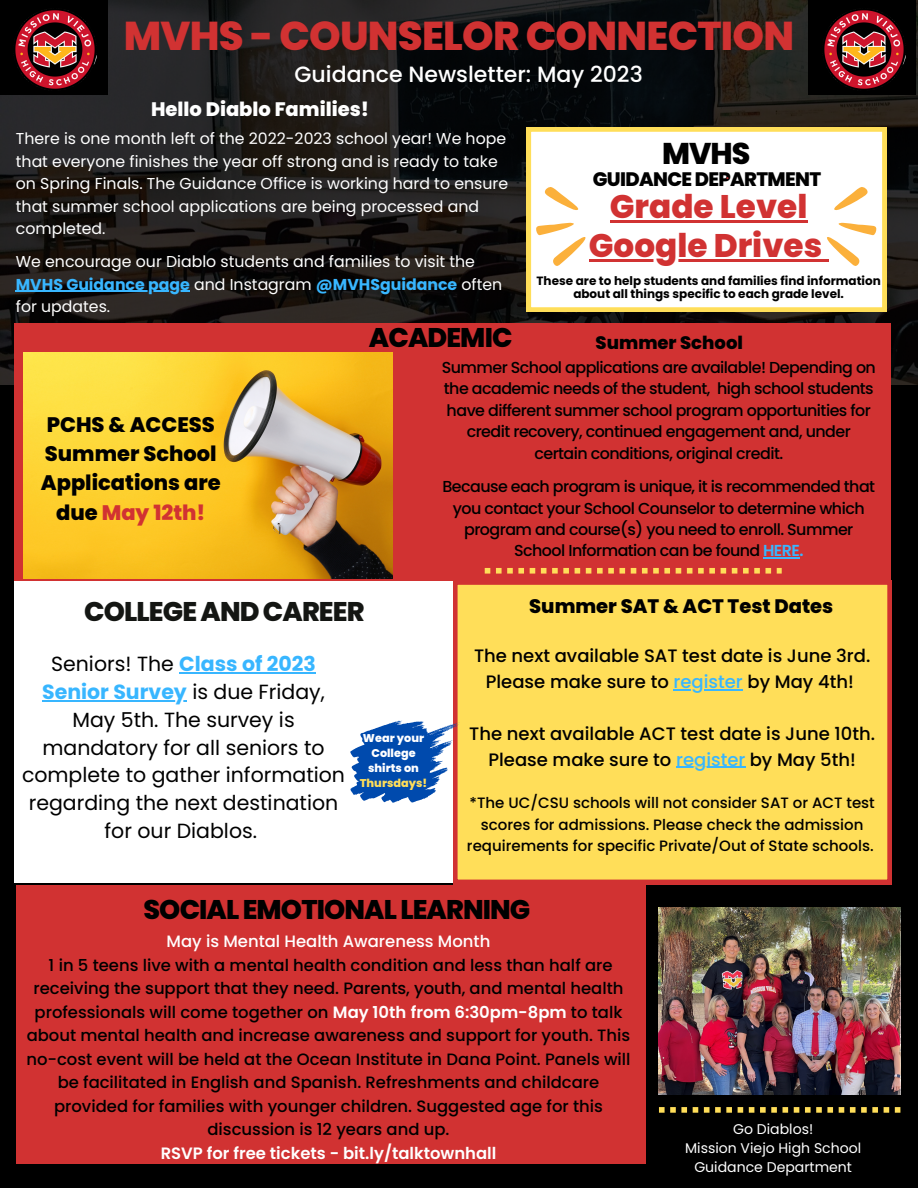
<style>
.page{position:relative;width:918px;height:1188px;background:#000}
.page>*{position:absolute;margin:0;border:0;box-sizing:border-box;transform-origin:0 0}
.t1{font:800 40.2px "Poppins";letter-spacing:-.02em;color:#d13232}
.t2{font:800 32.7px/39.3px "Poppins";color:#d13232;text-align:center}
.t3{font:800 30px "Poppins";color:#000}
.t4{font:800 27px "Poppins";letter-spacing:-.035em;color:#000}
.t5{font:800 27px "Poppins";letter-spacing:-.035em;color:#141613}
.t6{font:500 22.05px "Poppins";color:#fff}
.t7{font:800 21px/29.2px "Poppins";color:#000;text-align:center}
.t8{font:20.55px/27.8px "Poppins";color:#000;text-align:center}
.t9{font:800 19.5px "Poppins";letter-spacing:-.015em;color:#000}
.t10{font:800 19.5px "Poppins";color:#fff}
.t11{font:800 19.5px "Poppins";letter-spacing:-.035em;color:#000}
.t12{font:500 18px/25.8px "Poppins";color:#000;text-align:center}
.t13{font:800 18px "Poppins";color:#000}
.t14{font:500 16.5px/23.5px "Poppins";color:#000;text-align:center}
.t15{font:600 16.5px "Poppins";color:#fff}
.t16{font:500 16.5px "Poppins";color:#fff}
.t17{font:500 15.9px/21.3px "Poppins";letter-spacing:-.035em;color:#000;text-align:center}
.t18{font:15.75px/22.5px "Poppins";color:#fff}
.t19{font:500 15px/21.3px "Poppins";color:#000;text-align:center}
.t20{font:14.1px/18.8px "Poppins";color:#fff;text-align:center}
.t21{font:700 12px/13px "Poppins";color:#000;text-align:center}
.t22{font:800 11.25px/15px "Poppins";color:#fff;text-align:center}
.t23{font:800 11.25px "Poppins";color:#ffde59}
.t24{font:700 10.2px "Poppins";color:#d13232}
.s1{font-weight:700;color:#38b6ff}
.s2{color:#d13232}
.s3{font-weight:600;color:#38b6ff}
.s4{color:#38b6ff}
.s5{font-weight:600;color:#fff}
</style>
<div class="page">
<img style="left:0;top:0;width:918px;height:385px">
<div style="left:15px;top:323px;width:876px;height:259px;background:#d13232"></div>
<div style="left:15px;top:582px;width:876px;height:301px;background:#fff"></div>
<div style="left:16px;top:885px;width:630px;height:279px;background:#d13232"></div>
<div style="left:0;top:0;width:108px;height:95px;background:#000"></div>
<img style="left:6px;top:9px;width:99px;height:90px">
<div style="left:453px;top:580px;width:439px;height:304px;background:#ffde59"></div>
<hr style="left:674px;top:689px;width:69px;height:1px;background:#38b6ff">
<hr style="left:676px;top:767px;width:69px;height:1px;background:#38b6ff">
<img style="left:24px;top:352px;width:369px;height:226px">
<svg style="left:659px;top:1107px;width:241px;height:6px"></svg>
<svg style="left:527px;top:127px;width:360px;height:185px;background:#fefbf0"></svg>
<div style="left:808px;top:0;width:108px;height:95px;background:#000"></div>
<img style="left:814px;top:9px;width:99px;height:90px">
<svg style="left:544px;top:186px;width:36px;height:25px"></svg>
<svg style="left:536px;top:223px;width:50px;height:44px;background:#fdecd0"></svg>
<hr style="left:610px;top:220px;width:197px;height:2px;background:#d13232">
<hr style="left:589px;top:259px;width:233px;height:3px;background:#d13232">
<svg style="left:832px;top:186px;width:36px;height:25px"></svg>
<svg style="left:822px;top:223px;width:55px;height:44px;background:#fdecd2"></svg>
<svg style="left:485px;top:568px;width:297px;height:6px"></svg>
<img style="left:659px;top:908px;width:242px;height:186px">
<hr style="left:16px;top:291px;width:174px;height:1px;background:#38b6ff">
<svg style="left:350px;top:721px;width:110px;height:82px"></svg>
<hr style="left:763px;top:558px;width:36px;height:1px;background:#38b6ff">
<hr style="left:179px;top:673px;width:137px;height:1px;background:#38b6ff">
<hr style="left:42px;top:700px;width:145px;height:2px;background:#38b6ff">
<h1 class="t1" style="left:124px;top:8px;width:672px">MVHS - COUNSELOR CONNECTION</h1>
<h3 class="t6" style="left:295px;top:59px;width:350px">Guidance Newsletter: May 2023</h3>
<p class="t10" style="left:151px;top:96px;width:219px">Hello Diablo Families!</p>
<p class="t18" style="left:16px;top:128px;width:494px">There is one month left of the 2022-2023 school year! We hope that everyone finishes the year off strong and is ready to take on Spring Finals. The Guidance Office is working hard to ensure that summer school applications are being processed and completed.</p>
<p class="t18" style="left:16px;top:250px;width:488px">We encourage our Diablo students and families to visit the<br><span class="s1">MVHS Guidance page</span> and Instagram <span class="s1">@MVHSguidance</span> often for updates.</p>
<h3 class="t3" style="left:662px;top:132px;width:90px">MVHS</h3>
<p class="t11" style="left:593px;top:166px;width:230px">GUIDANCE DEPARTMENT</p>
<h2 class="t2" style="left:589px;top:187px;width:235px">Grade Level<br>Google Drives</h2>
<p class="t24" style="left:726px;top:168px;width:4px">.</p>
<p class="t21" style="left:537px;top:275px;width:346px">These are to help students and families find information about all things specific to each grade level.</p>
<p class="t7" style="left:41px;top:410px;width:181px">PCHS &amp; ACCESS<br>Summer School<br>Applications are due <span class="s2">May 12th!</span></p>
<h3 class="t4" style="left:369px;top:319px;width:145px">ACADEMIC</h3>
<p class="t13" style="left:596px;top:331px;width:149px">Summer School</p>
<p class="t17" style="left:442px;top:357px;width:436px">Summer School applications are available! Depending on the academic needs of the student, high school students have different summer school program opportunities for credit recovery, continued engagement and, under certain conditions, original credit.</p>
<p class="t17" style="left:442px;top:476px;width:434px">Because each program is unique, it is recommended that you contact your School Counselor to determine which program and course(s) you need to enroll. Summer School Information can be found <span class="s3">HERE.</span></p>
<h3 class="t5" style="left:84px;top:592px;width:282px">COLLEGE AND CAREER</h3>
<p class="t8" style="left:22px;top:650px;width:325px">Seniors! The <span class="s1">Class of 2023<br>Senior Survey</span> is due Friday,<br>May 5th. The survey is mandatory for all seniors to complete to gather information regarding the next destination for our Diablos.</p>
<p class="t22" style="left:363px;top:730px;width:63px">Wear your<br>College shirts on</p>
<p class="t23" style="left:360px;top:775px;width:69px">Thursdays!</p>
<p class="t9" style="left:529px;top:593px;width:306px">Summer SAT &amp; ACT Test Dates</p>
<p class="t12" style="left:474px;top:643px;width:398px">The next available SAT test date is June 3rd.<br>Please make sure to <span class="s4">register</span> by May 4th!</p>
<p class="t12" style="left:469px;top:721px;width:407px">The next available ACT test date is June 10th.<br>Please make sure to <span class="s4">register</span> by May 5th!</p>
<p class="t19" style="left:467px;top:793px;width:409px">*The UC/CSU schools will not consider SAT or ACT test scores for admissions. Please check the admission requirements for specific Private/Out of State schools.</p>
<h3 class="t4" style="left:143px;top:891px;width:388px">SOCIAL EMOTIONAL LEARNING</h3>
<p class="t16" style="left:167px;top:930px;width:325px">May is Mental Health Awareness Month</p>
<p class="t14" style="left:26px;top:953px;width:606px">1 in 5 teens live with a mental health condition and less than half are receiving the support that they need. Parents, youth, and mental health professionals will come together on <span class="s5">May 10th from 6:30pm-8pm</span> to talk about mental health and increase awareness and support for youth. This no-cost event will be held at the Ocean Institute in Dana Point. Panels will be facilitated in English and Spanish. Refreshments and childcare provided for families with younger children. Suggested age for this discussion is 12 years and up.</p>
<p class="t15" style="left:161px;top:1141px;width:337px">RSVP for free tickets - bit.ly/talktownhall</p>
<p class="t20" style="left:685px;top:1120px;width:178px">Go Diablos!<br>Mission Viejo High School<br>Guidance Department</p>
</div>
